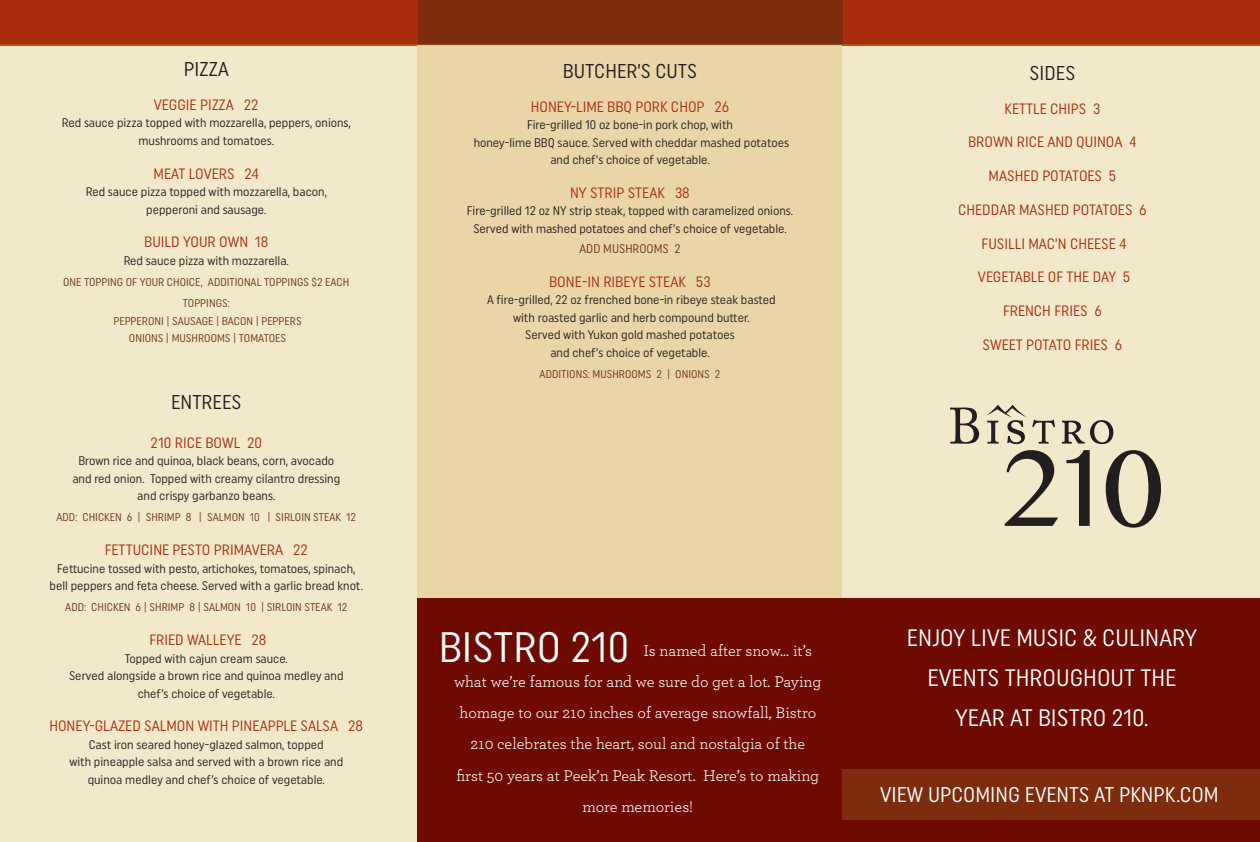
<style>
.page{position:relative;width:1260px;height:842px;background:#fff}
.page>*{position:absolute;margin:0;border:0;box-sizing:border-box;transform-origin:0 0}
.t1{font:42.5px "Uniform Condensed";color:#fff}
.t2{font:23.75px "Uniform Condensed";color:#fff}
.t3{font:21.25px "Uniform Condensed";color:#fff}
.t4{font:20px "Uniform Condensed";color:#231f20}
.t5{font:16.25px "Archer";color:#fff}
.t6{font:15px "Uniform Condensed";color:#aa2d0d}
.t7{font:12.5px "Uniform Condensed";color:#231f20}
.t8{font:12.5px "Uniform Condensed";color:#6f3412}
.t9{font:11.25px "Uniform Condensed";color:#6f3412}
</style>
<div class="page">
<div style="left:0;top:0;width:1260px;height:45px;background:#aa2d0d"></div>
<div style="left:418px;top:0;width:424px;height:46px;background:#7d2d0d"></div>
<div style="left:0;top:44px;width:1260px;height:798px;background:#f2e8ca"></div>
<div style="left:418px;top:598px;width:842px;height:244px;background:#6f0a00"></div>
<svg style="left:950px;top:407px;width:29px;height:36px"></svg>
<svg style="left:1062px;top:420px;width:51px;height:24px"></svg>
<svg style="left:1005px;top:450px;width:53px;height:76px"></svg>
<svg style="left:1066px;top:450px;width:24px;height:76px"></svg>
<svg style="left:1106px;top:450px;width:55px;height:77px"></svg>
<svg style="left:987px;top:405px;width:68px;height:39px"></svg>
<div style="left:418px;top:45px;width:424px;height:553px;background:#e9d3a5"></div>
<div style="left:842px;top:769px;width:418px;height:50px;background:#7d2d0d"></div>
<p class="t4" style="left:184px;top:57px;width:47px">PIZZA</p>
<p class="t6" style="left:154px;top:95px;width:106px">VEGGIE PIZZA 22</p>
<p class="t7" style="left:62px;top:115px;width:290px">Red sauce pizza topped with mozzarella, peppers, onions,</p>
<p class="t7" style="left:139px;top:133px;width:137px">mushrooms and tomatoes.</p>
<p class="t6" style="left:154px;top:164px;width:107px">MEAT LOVERS 24</p>
<p class="t7" style="left:86px;top:184px;width:243px">Red sauce pizza topped with mozzarella, bacon,</p>
<p class="t7" style="left:146px;top:202px;width:122px">pepperoni and sausage.</p>
<p class="t6" style="left:144px;top:233px;width:126px">BUILD YOUR OWN 18</p>
<p class="t7" style="left:124px;top:253px;width:167px">Red sauce pizza with mozzarella.</p>
<p class="t9" style="left:63px;top:275px;width:288px">ONE TOPPING OF YOUR CHOICE, ADDITIONAL TOPPINGS $2 EACH</p>
<p class="t9" style="left:183px;top:297px;width:48px">TOPPINGS:</p>
<p class="t9" style="left:113px;top:314px;width:190px">PEPPERONI | SAUSAGE | BACON | PEPPERS</p>
<p class="t9" style="left:129px;top:332px;width:159px">ONIONS | MUSHROOMS | TOMATOES</p>
<p class="t4" style="left:171px;top:389px;width:72px">ENTREES</p>
<p class="t6" style="left:151px;top:433px;width:113px">210 RICE BOWL 20</p>
<p class="t7" style="left:78px;top:453px;width:257px">Brown rice and quinoa, black beans, corn, avocado</p>
<p class="t7" style="left:72px;top:470px;width:269px">and red onion. Topped with creamy cilantro dressing</p>
<p class="t7" style="left:137px;top:488px;width:139px">and crispy garbanzo beans.</p>
<p class="t9" style="left:57px;top:510px;width:301px">ADD: CHICKEN 6 | SHRIMP 8 | SALMON 10 | SIRLOIN STEAK 12</p>
<p class="t6" style="left:105px;top:540px;width:205px">FETTUCINE PESTO PRIMAVERA 22</p>
<p class="t7" style="left:57px;top:560px;width:300px">Fettucine tossed with pesto, artichokes, tomatoes, spinach,</p>
<p class="t7" style="left:50px;top:578px;width:315px">bell peppers and feta cheese. Served with a garlic bread knot.</p>
<p class="t9" style="left:65px;top:600px;width:283px">ADD: CHICKEN 6 | SHRIMP 8 | SALMON 10 | SIRLOIN STEAK 12</p>
<p class="t6" style="left:149px;top:630px;width:119px">FRIED WALLEYE 28</p>
<p class="t7" style="left:125px;top:650px;width:165px">Topped with cajun cream sauce.</p>
<p class="t7" style="left:69px;top:668px;width:276px">Served alongside a brown rice and quinoa medley and</p>
<p class="t7" style="left:138px;top:685px;width:139px">chef’s choice of vegetable.</p>
<p class="t6" style="left:49px;top:717px;width:315px">HONEY-GLAZED SALMON WITH PINEAPPLE SALSA 28</p>
<p class="t7" style="left:89px;top:737px;width:236px">Cast iron seared honey-glazed salmon, topped</p>
<p class="t7" style="left:69px;top:754px;width:275px">with pineapple salsa and served with a brown rice and</p>
<p class="t7" style="left:88px;top:772px;width:239px">quinoa medley and chef’s choice of vegetable.</p>
<p class="t4" style="left:563px;top:59px;width:136px">BUTCHER’S CUTS</p>
<p class="t6" style="left:531px;top:97px;width:200px">HONEY-LIME BBQ PORK CHOP 26</p>
<p class="t7" style="left:527px;top:117px;width:207px">Fire-grilled 10 oz bone-in pork chop, with</p>
<p class="t7" style="left:474px;top:135px;width:317px">honey-lime BBQ sauce. Served with cheddar mashed potatoes</p>
<p class="t7" style="left:550px;top:152px;width:161px">and chef’s choice of vegetable.</p>
<p class="t6" style="left:570px;top:184px;width:121px">NY STRIP STEAK 38</p>
<p class="t7" style="left:467px;top:203px;width:328px">Fire-grilled 12 oz NY strip steak, topped with caramelized onions.</p>
<p class="t7" style="left:473px;top:221px;width:315px">Served with mashed potatoes and chef’s choice of vegetable.</p>
<p class="t8" style="left:580px;top:241px;width:102px">ADD MUSHROOMS 2</p>
<p class="t6" style="left:549px;top:272px;width:163px">BONE-IN RIBEYE STEAK 53</p>
<p class="t7" style="left:487px;top:292px;width:290px">A fire-grilled, 22 oz frenched bone-in ribeye steak basted</p>
<p class="t7" style="left:513px;top:310px;width:238px">with roasted garlic and herb compound butter.</p>
<p class="t7" style="left:525px;top:327px;width:211px">Served with Yukon gold mashed potatoes</p>
<p class="t7" style="left:550px;top:345px;width:161px">and chef’s choice of vegetable.</p>
<p class="t9" style="left:540px;top:367px;width:182px">ADDITIONS: MUSHROOMS 2 | ONIONS 2</p>
<p class="t4" style="left:1030px;top:61px;width:47px">SIDES</p>
<p class="t6" style="left:1005px;top:99px;width:97px">KETTLE CHIPS 3</p>
<p class="t6" style="left:968px;top:133px;width:170px">BROWN RICE AND QUINOA 4</p>
<p class="t6" style="left:989px;top:167px;width:129px">MASHED POTATOES 5</p>
<p class="t6" style="left:958px;top:201px;width:190px">CHEDDAR MASHED POTATOES 6</p>
<p class="t6" style="left:982px;top:234px;width:147px">FUSILLI MAC’N CHEESE 4</p>
<p class="t6" style="left:978px;top:268px;width:154px">VEGETABLE OF THE DAY 5</p>
<p class="t6" style="left:1003px;top:302px;width:101px">FRENCH FRIES 6</p>
<p class="t6" style="left:983px;top:336px;width:141px">SWEET POTATO FRIES 6</p>
<p class="t1" style="left:439px;top:621px;width:192px">BISTRO 210</p>
<p class="t5" style="left:643px;top:639px;width:170px">Is named after snow... it’s</p>
<p class="t5" style="left:454px;top:670px;width:369px">what we’re famous for and we sure do get a lot. Paying</p>
<p class="t5" style="left:460px;top:701px;width:358px">homage to our 210 inches of average snowfall, Bistro</p>
<p class="t5" style="left:470px;top:732px;width:336px">210 celebrates the heart, soul and nostalgia of the</p>
<p class="t5" style="left:456px;top:764px;width:364px">first 50 years at Peek’n Peak Resort. Here’s to making</p>
<p class="t5" style="left:582px;top:795px;width:112px">more memories!</p>
<p class="t2" style="left:907px;top:623px;width:291px">ENJOY LIVE MUSIC &amp; CULINARY</p>
<p class="t2" style="left:927px;top:663px;width:250px">EVENTS THROUGHOUT THE</p>
<p class="t2" style="left:955px;top:703px;width:194px">YEAR AT BISTRO 210.</p>
<p class="t3" style="left:880px;top:782px;width:340px">VIEW UPCOMING EVENTS AT PKNPK.COM</p>
</div>
